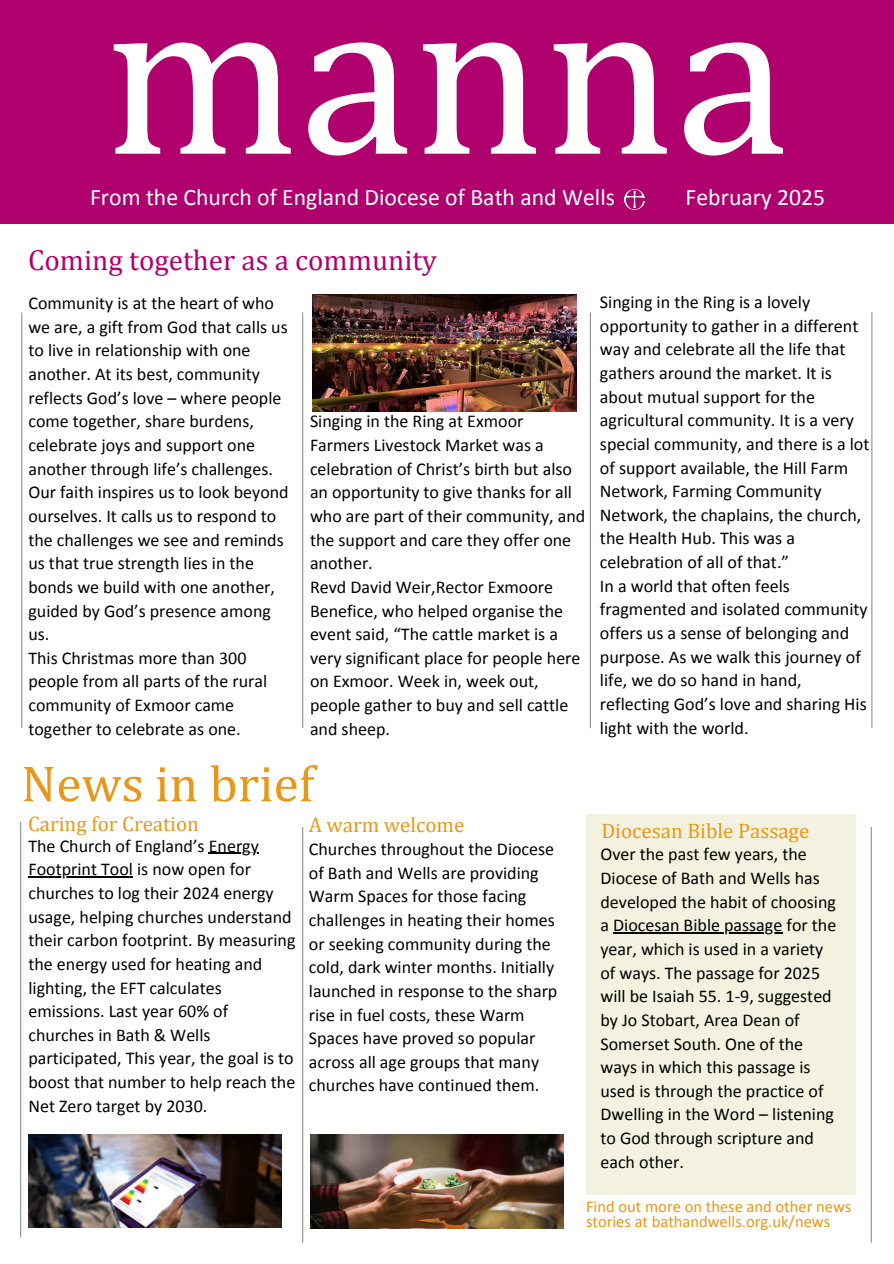
<style>
.page{position:relative;width:894px;height:1264px;background:#fff}
.page>*{position:absolute;margin:0;border:0;box-sizing:border-box;transform-origin:0 0}
.t1{font:234.15px "Cambria";color:#fff}
.t2{font:51.6px "Cambria";color:#e89719}
.t3{font:29.1px "Cambria";color:#af006e}
.t4{font:23.7px "Calibri";color:#fff}
.t5{font:21px "Cambria";color:#e89719}
.t6{font:18px/23.7px "Calibri";color:#000}
.t7{font:16.5px/15.8px "Calibri";color:#e89719}
</style>
<div class="page">
<div style="left:0;top:0;width:893px;height:224px;background:#af006e"></div>
<img style="left:624px;top:189px;width:20px;height:21px">
<hr style="left:21px;top:312px;width:1px;height:416px;background:#919293">
<hr style="left:302px;top:312px;width:1px;height:416px;background:#919293">
<hr style="left:871px;top:312px;width:1px;height:416px;background:#919293">
<hr style="left:20px;top:822px;width:1px;height:415px;background:#919293">
<hr style="left:870px;top:827px;width:1px;height:415px;background:#919293">
<div style="left:586px;top:814px;width:269px;height:380px;background:#f3f1df"></div>
<hr style="left:589px;top:312px;width:1px;height:416px;background:#919293">
<hr style="left:302px;top:827px;width:1px;height:415px;background:#919293">
<img style="left:312px;top:295px;width:264px;height:116px">
<img style="left:28px;top:1134px;width:254px;height:93px">
<img style="left:310px;top:1134px;width:253px;height:94px">
<hr style="left:209px;top:852px;width:50px;height:2px;background:#000">
<hr style="left:28px;top:876px;width:105px;height:1px;background:#000">
<hr style="left:613px;top:932px;width:169px;height:1px;background:#000">
<h1 class="t1" style="left:104px;top:-69px;width:686px">manna</h1>
<p class="t4" style="left:90px;top:187px;width:526px">From the Church of England Diocese of Bath and Wells</p>
<p class="t4" style="left:685px;top:187px;width:141px">February 2025</p>
<p class="t3" style="left:28px;top:242px;width:410px">Coming together as a community</p>
<h2 class="t6" style="left:28px;top:293px;width:262px">Community is at the heart of who we are, a gift from God that calls us to live in relationship with one another. At its best, community reflects God’s love – where people come together, share burdens, celebrate joys and support one another through life’s challenges.<br>Our faith inspires us to look beyond ourselves. It calls us to respond to the challenges we see and reminds us that true strength lies in the bonds we build with one another, guided by God’s presence among us.</h2>
<h5 class="t6" style="left:28px;top:647px;width:240px">This Christmas more than 300 people from all parts of the rural community of Exmoor came together to celebrate as one.</h5>
<p class="t6" style="left:310px;top:411px;width:277px">Singing in the Ring at Exmoor<br>Farmers Livestock Market was a celebration of Christ’s birth but also an opportunity to give thanks for all who are part of their community, and the support and care they offer one another.</p>
<p class="t6" style="left:310px;top:576px;width:272px">Revd David Weir,Rector Exmoore<br>Benefice, who helped organise the event said, “The cattle market is a very significant place for people here on Exmoor. Week in, week out, people gather to buy and sell cattle and sheep.</p>
<p class="t2" style="left:21px;top:752px;width:294px">News in brief</p>
<p class="t6" style="left:599px;top:292px;width:271px">Singing in the Ring is a lovely opportunity to gather in a different way and celebrate all the life that gathers around the market. It is about mutual support for the agricultural community. It is a very special community, and there is a lot of support available, the Hill Farm<br>Network, Farming Community<br>Network, the chaplains, the church, the Health Hub. This was a celebration of all of that.”</p>
<p class="t6" style="left:599px;top:575px;width:269px">In a world that often feels fragmented and isolated community offers us a sense of belonging and purpose. As we walk this journey of life, we do so hand in hand, reflecting God’s love and sharing His light with the world.</p>
<h5 class="t5" style="left:28px;top:811px;width:172px">Caring for Creation</h5>
<p class="t5" style="left:601px;top:818px;width:209px">Diocesan Bible Passage</p>
<p class="t6" style="left:600px;top:844px;width:237px">Over the past few years, the<br>Diocese of Bath and Wells has developed the habit of choosing a Diocesan Bible passage for the</p>
<p class="t6" style="left:600px;top:938px;width:235px">year, which is used in a variety of ways. The passage for 2025 will be Isaiah 55. 1-9, suggested by Jo Stobart, Area Dean of<br>Somerset South. One of the ways in which this passage is used is through the practice of<br>Dwelling in the Word – listening to God through scripture and each other.</p>
<p class="t5" style="left:309px;top:811px;width:157px">A warm welcome</p>
<p class="t6" style="left:309px;top:838px;width:250px">Churches throughout the Diocese of Bath and Wells are providing<br>Warm Spaces for those facing challenges in heating their homes or seeking community during the cold, dark winter months. Initially launched in response to the sharp rise in fuel costs, these Warm<br>Spaces have proved so popular across all age groups that many churches have continued them.</p>
<p class="t6" style="left:28px;top:835px;width:232px">The Church of England’s Energy</p>
<p class="t6" style="left:28px;top:859px;width:268px">Footprint Tool is now open for churches to log their 2024 energy usage, helping churches understand their carbon footprint. By measuring the energy used for heating and lighting, the EFT calculates emissions. Last year 60% of churches in Bath &amp; Wells participated, This year, the goal is to boost that number to help reach the<br>Net Zero target by 2030.</p>
<p class="t7" style="left:586px;top:1199px;width:267px">Find out more on these and other news stories at bathandwells.org.uk/news</p>
</div>
